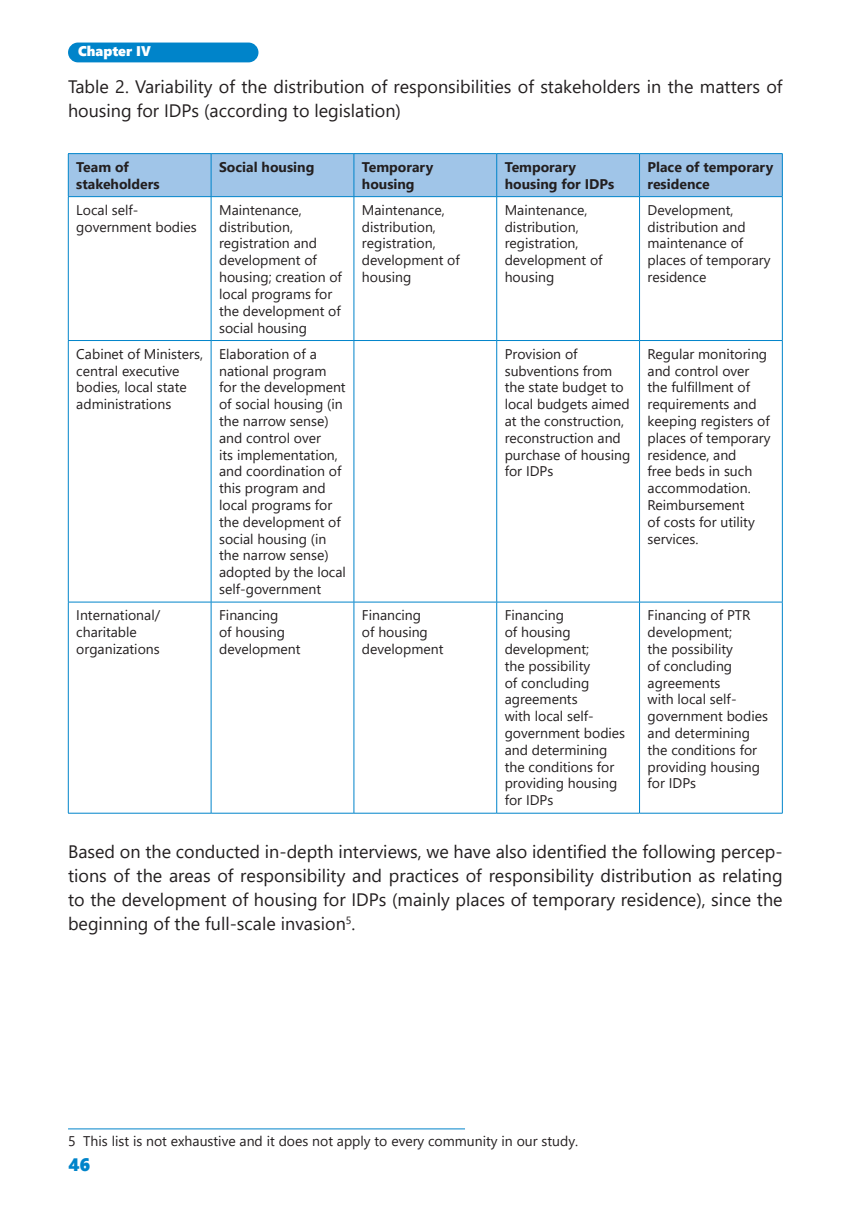
<style>
.page{position:relative;width:862px;height:1214px;background:#fff}
.page>*{position:absolute;margin:0;border:0;box-sizing:border-box;transform-origin:0 0}
.текст{font:18px/24px "Segoe UI";color:#231f20}
.t1{font:18px "Segoe UI Black";color:#0084ca}
.виноска{font:14px/16.8px "Segoe UI";color:#231f20}
.t2{font:700 14px/16.8px "Segoe UI";color:#231f20}
.t3{font:14px "Segoe UI Black";color:#fff}
</style>
<div class="page">
<div style="left:68px;top:43px;width:190px;height:19px;background:#0084ca;border-radius:10px"></div>
<div style="left:69px;top:154px;width:713px;height:42px;background:#a0c5e8"></div>
<hr style="left:68px;top:153px;width:143px;height:1px;background:#0084ca">
<hr style="left:68px;top:154px;width:1px;height:42px;background:#0084ca">
<hr style="left:211px;top:153px;width:143px;height:1px;background:#0084ca">
<hr style="left:211px;top:154px;width:1px;height:42px;background:#0084ca">
<hr style="left:354px;top:153px;width:143px;height:1px;background:#0084ca">
<hr style="left:353px;top:154px;width:1px;height:42px;background:#0084ca">
<hr style="left:497px;top:153px;width:142px;height:1px;background:#0084ca">
<hr style="left:496px;top:154px;width:1px;height:42px;background:#0084ca">
<hr style="left:639px;top:153px;width:143px;height:1px;background:#0084ca">
<hr style="left:639px;top:154px;width:1px;height:42px;background:#0084ca">
<hr style="left:782px;top:154px;width:1px;height:42px;background:#0084ca">
<hr style="left:68px;top:196px;width:143px;height:1px;background:#0084ca">
<hr style="left:68px;top:197px;width:1px;height:143px;background:#0084ca">
<hr style="left:211px;top:196px;width:143px;height:1px;background:#0084ca">
<hr style="left:211px;top:197px;width:1px;height:143px;background:#0084ca">
<hr style="left:354px;top:196px;width:143px;height:1px;background:#0084ca">
<hr style="left:353px;top:197px;width:1px;height:143px;background:#0084ca">
<hr style="left:497px;top:196px;width:142px;height:1px;background:#0084ca">
<hr style="left:496px;top:197px;width:1px;height:143px;background:#0084ca">
<hr style="left:639px;top:196px;width:143px;height:1px;background:#0084ca">
<hr style="left:639px;top:197px;width:1px;height:143px;background:#0084ca">
<hr style="left:782px;top:197px;width:1px;height:143px;background:#0084ca">
<hr style="left:68px;top:340px;width:143px;height:1px;background:#0084ca">
<hr style="left:68px;top:341px;width:1px;height:260px;background:#0084ca">
<hr style="left:211px;top:340px;width:143px;height:1px;background:#0084ca">
<hr style="left:211px;top:341px;width:1px;height:260px;background:#0084ca">
<hr style="left:354px;top:340px;width:143px;height:1px;background:#0084ca">
<hr style="left:353px;top:341px;width:1px;height:260px;background:#0084ca">
<hr style="left:497px;top:340px;width:142px;height:1px;background:#0084ca">
<hr style="left:496px;top:341px;width:1px;height:260px;background:#0084ca">
<hr style="left:639px;top:340px;width:143px;height:1px;background:#0084ca">
<hr style="left:639px;top:341px;width:1px;height:260px;background:#0084ca">
<hr style="left:782px;top:341px;width:1px;height:260px;background:#0084ca">
<hr style="left:68px;top:601px;width:143px;height:1px;background:#0084ca">
<hr style="left:68px;top:602px;width:1px;height:210px;background:#0084ca">
<hr style="left:211px;top:601px;width:143px;height:1px;background:#0084ca">
<hr style="left:211px;top:602px;width:1px;height:210px;background:#0084ca">
<hr style="left:354px;top:601px;width:143px;height:1px;background:#0084ca">
<hr style="left:353px;top:602px;width:1px;height:210px;background:#0084ca">
<hr style="left:497px;top:601px;width:142px;height:1px;background:#0084ca">
<hr style="left:496px;top:602px;width:1px;height:210px;background:#0084ca">
<hr style="left:639px;top:601px;width:143px;height:1px;background:#0084ca">
<hr style="left:639px;top:602px;width:1px;height:210px;background:#0084ca">
<hr style="left:782px;top:602px;width:1px;height:210px;background:#0084ca">
<hr style="left:68px;top:812px;width:143px;height:1px;background:#0084ca">
<hr style="left:211px;top:812px;width:143px;height:1px;background:#0084ca">
<hr style="left:354px;top:812px;width:143px;height:1px;background:#0084ca">
<hr style="left:497px;top:812px;width:142px;height:1px;background:#0084ca">
<hr style="left:639px;top:812px;width:143px;height:1px;background:#0084ca">
<hr style="left:68px;top:1128px;width:397px;height:1px;background:#0084ca">
<p class="t3" style="left:78px;top:41px;width:74px">Chapter ІV</p>
<p class="текст" style="left:68px;top:72px;width:716px">Table 2. Variability of the distribution of responsibilities of stakeholders in the matters of housing for IDPs (according to legislation)</p>
<p class="t2" style="left:76px;top:157px;width:85px">Team of stakeholders</p>
<p class="t2" style="left:219px;top:157px;width:97px">Social housing</p>
<p class="t2" style="left:362px;top:157px;width:73px">Temporary housing</p>
<p class="t2" style="left:505px;top:157px;width:111px">Temporary housing for IDPs</p>
<p class="t2" style="left:647px;top:157px;width:127px">Place of temporary residence</p>
<p class="виноска" style="left:76px;top:200px;width:122px">Local self&shy;government bodies</p>
<p class="виноска" style="left:219px;top:200px;width:124px">Maintenance, distribution, registration and development of housing; creation of local programs for the development of social housing</p>
<p class="виноска" style="left:362px;top:200px;width:99px">Maintenance, distribution, registration, development of housing</p>
<p class="виноска" style="left:505px;top:200px;width:99px">Maintenance, distribution, registration, development of housing</p>
<p class="виноска" style="left:647px;top:200px;width:124px">Development, distribution and maintenance of places of temporary residence</p>
<p class="виноска" style="left:76px;top:344px;width:128px">Cabinet of Ministers, central executive bodies, local state administrations</p>
<p class="виноска" style="left:219px;top:344px;width:128px">Elaboration of a national program for the development of social housing (in the narrow sense) and control over<br>its implementation, and coordination of this program and local programs for the development of social housing (in the narrow sense) adopted by the local self-government</p>
<p class="виноска" style="left:505px;top:344px;width:127px">Provision of subventions from the state budget to local budgets aimed at the construction, reconstruction and purchase of housing for IDPs</p>
<p class="виноска" style="left:647px;top:344px;width:124px">Regular monitoring and control over the fulfillment of requirements and keeping registers of places of temporary residence, and<br>free beds in such accommodation.<br>Reimbursement<br>of costs for utility services.</p>
<p class="виноска" style="left:76px;top:605px;width:85px">International/ charitable organizations</p>
<p class="виноска" style="left:219px;top:605px;width:83px">Financing<br>of housing development</p>
<p class="виноска" style="left:362px;top:605px;width:83px">Financing<br>of housing development</p>
<p class="виноска" style="left:505px;top:605px;width:122px">Financing<br>of housing development;<br>the possibility<br>of concluding agreements<br>with local self&shy;government bodies and determining the conditions for providing housing for IDPs</p>
<p class="виноска" style="left:647px;top:605px;width:122px">Financing of PTR development;<br>the possibility<br>of concluding agreements<br>with local self&shy;government bodies and determining the conditions for providing housing for IDPs</p>
<p class="текст" style="left:68px;top:837px;width:716px;text-align:justify">Based on the conducted in-depth interviews, we have also identified the following percep&shy;tions of the areas of responsibility and practices of responsibility distribution as relating to the development of housing for IDPs (mainly places of temporary residence), since the beginning of the full-scale invasion<sup>5</sup>.</p>
<p class="виноска" style="left:68px;top:1131px;width:512px">5 This list is not exhaustive and it does not apply to every community in our study.</p>
<p class="t1" style="left:68px;top:1151px;width:23px">46</p>
</div>
